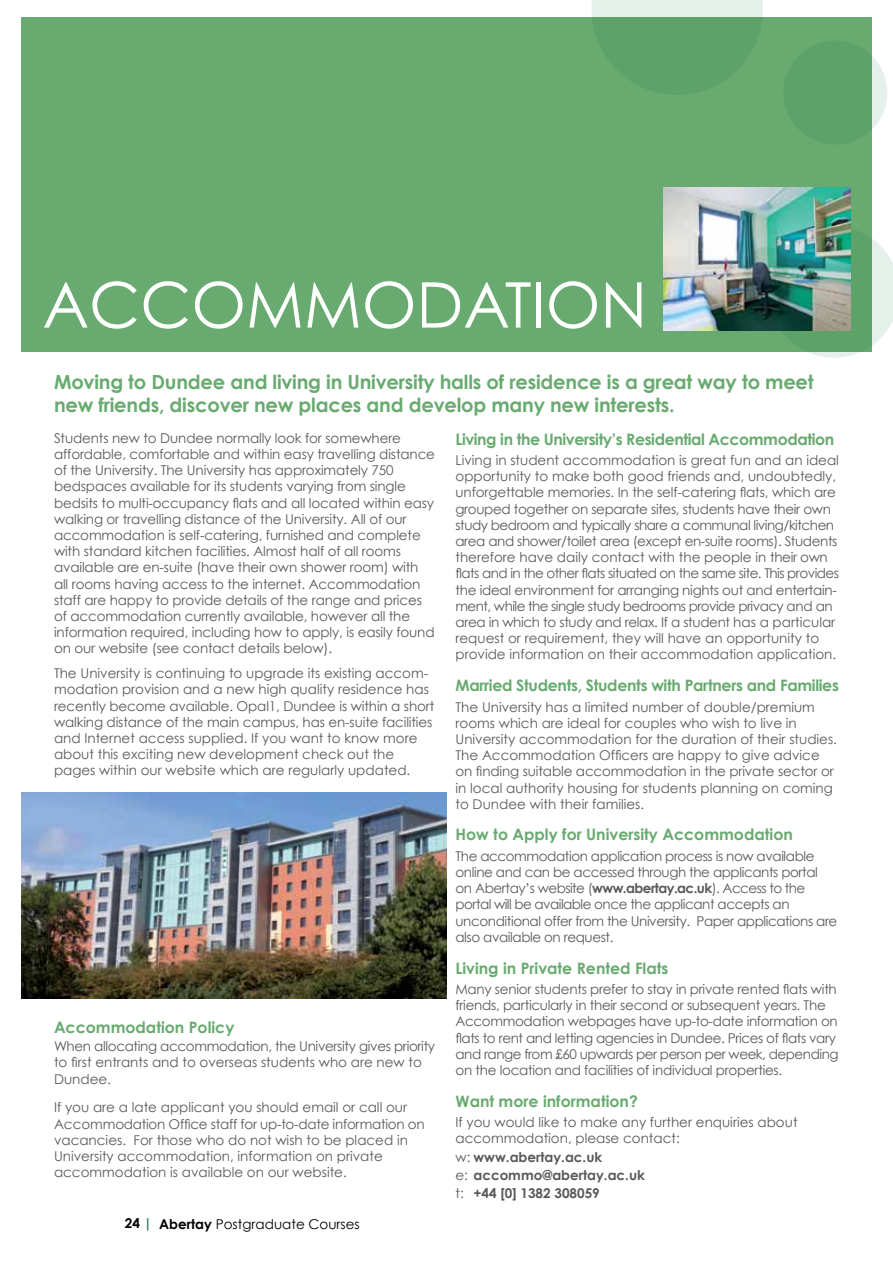
<style>
.page{position:relative;width:893px;height:1263px;background:#fff}
.page>*{position:absolute;margin:0;border:0;box-sizing:border-box;transform-origin:0 0}
.t1{font:63px "Century Gothic";color:#fff}
.t2{font:700 19.5px/23.4px "Century Gothic";letter-spacing:-.01em;color:#68aa6f}
.t3{font:700 15.75px "Century Gothic";color:#68aa6f}
.t4{font:700 15.75px "Century Gothic";letter-spacing:-.025em;color:#68aa6f}
.t5{font:700 15.75px "Century Gothic";letter-spacing:-.02em;color:#68aa6f}
.t6{font:13.5px/16.2px "Century Gothic";letter-spacing:-.01em;color:#58595b}
.t7{font:13.5px/16.2px "Century Gothic";letter-spacing:-.03em;color:#58595b}
.t8{font:700 13.5px/18.3px "Century Gothic";color:#58595b}
.t9{font:13.5px "Century Gothic";color:#000}
.s1{font-weight:700}
.s2{font-weight:700;color:#006838}
.s3{font-weight:400}
</style>
<div class="page">
<div style="left:21px;top:18px;width:851px;height:334px;background:#68aa6f"></div>
<img style="left:663px;top:188px;width:187px;height:142px">
<img style="left:21px;top:792px;width:425px;height:207px">
<svg style="left:591px;top:0;width:172px;height:95px"></svg>
<img style="left:769px;top:227px;width:124px;height:131px">
<svg style="left:784px;top:41px;width:103px;height:103px;fill:#5da369"></svg>
<div style="left:783px;top:41px;width:104px;height:104px;border:2px solid #006838;border-radius:50%"></div>
<svg style="left:746px;top:248px;width:42px;height:42px"></svg>
<div style="left:745px;top:247px;width:43px;height:43px;border:2px solid #006838;border-radius:50%"></div>
<h1 class="t1" style="left:43px;top:266px;width:606px">ACCOMMODATION</h1>
<h2 class="t2" style="left:54px;top:370px;width:761px">Moving to Dundee and living in University halls of residence is a great way to meet new friends, discover new places and develop many new interests.</h2>
<p class="t6" style="left:54px;top:430px;width:383px">Students new to Dundee normally look for somewhere affordable, comfortable and within easy travelling distance of the University. The University has approximately 750 bedspaces available for its students varying from single bedsits to multi-occupancy flats and all located within easy walking or travelling distance of the University. All of our accommodation is self-catering, furnished and complete with standard kitchen facilities. Almost half of all rooms available are en-suite (have their own shower room) with all rooms having access to the internet. Accommodation staff are happy to provide details of the range and prices of accommodation currently available, however all the information required, including how to apply, is easily found on our website (see contact details below).</p>
<p class="t6" style="left:54px;top:665px;width:382px">The University is continuing to upgrade its existing accom&shy;modation provision and a new high quality residence has recently become available. Opal1, Dundee is within a short walking distance of the main campus, has en-suite facilities and Internet access supplied. If you want to know more about this exciting new development check out the pages within our website which are regularly updated.</p>
<p class="t3" style="left:54px;top:1017px;width:182px">Accommodation Policy</p>
<p class="t6" style="left:54px;top:1038px;width:383px">When allocating accommodation, the University gives priority to first entrants and to overseas students who are new to<br>Dundee.</p>
<p class="t6" style="left:54px;top:1099px;width:372px">If you are a late applicant you should email or call our Accommodation Office staff for up-to-date information on vacancies. For those who do not wish to be placed in University accommodation, information on private accommodation is available on our website.</p>
<p class="t9" style="left:125px;top:1216px;width:236px"><span class="s1">24</span> <span class="s2">|</span> <span class="s1">Abertay</span> Postgraduate Courses</p>
<p class="t4" style="left:455px;top:429px;width:380px">Living in the University’s Residential Accommodation</p>
<p class="t6" style="left:455px;top:452px;width:385px">Living in student accommodation is great fun and an ideal opportunity to make both good friends and, undoubtedly, unforgettable memories. In the self-catering flats, which are grouped together on separate sites, students have their own study bedroom and typically share a communal living/kitchen area and shower/toilet area (except en-suite rooms). Students therefore have daily contact with the people in their own flats and in the other flats situated on the same site. This provides the ideal environment for arranging nights out and entertain&shy;ment, while the single study bedrooms provide privacy and an area in which to study and relax. If a student has a particular request or requirement, they will have an opportunity to provide information on their accommodation application.</p>
<p class="t5" style="left:455px;top:675px;width:385px">Married Students, Students with Partners and Families</p>
<p class="t6" style="left:455px;top:698px;width:383px">The University has a limited number of double/premium rooms which are ideal for couples who wish to live in University accommodation for the duration of their studies.<br>The Accommodation Officers are happy to give advice on finding suitable accommodation in the private sector or in local authority housing for students planning on coming to Dundee with their families.</p>
<p class="t3" style="left:455px;top:825px;width:339px">How to Apply for University Accommodation</p>
<p class="t7" style="left:455px;top:848px;width:383px">The accommodation application process is now available online and can be accessed through the applicants portal on Abertay’s website (<span class="s1">www.abertay.ac.uk</span>). Access to the portal will be available once the applicant accepts an unconditional offer from the University. Paper applications are also available on request.</p>
<p class="t3" style="left:455px;top:958px;width:214px">Living in Private Rented Flats</p>
<p class="t6" style="left:455px;top:981px;width:385px">Many senior students prefer to stay in private rented flats with friends, particularly in their second or subsequent years. The Accommodation webpages have up-to-date information on flats to rent and letting agencies in Dundee. Prices of flats vary and range from £60 upwards per person per week, depending on the location and facilities of individual properties.</p>
<p class="t3" style="left:455px;top:1091px;width:184px">Want more information?</p>
<p class="t6" style="left:455px;top:1114px;width:344px">If you would like to make any further enquiries about accommodation, please contact:</p>
<p class="t8" style="left:455px;top:1147px;width:191px"><span class="s3">w:</span> www.abertay.ac.uk<br><span class="s3">e:</span> accommo@abertay.ac.uk <span class="s3">t:</span> +44 [0] 1382 308059</p>
</div>
